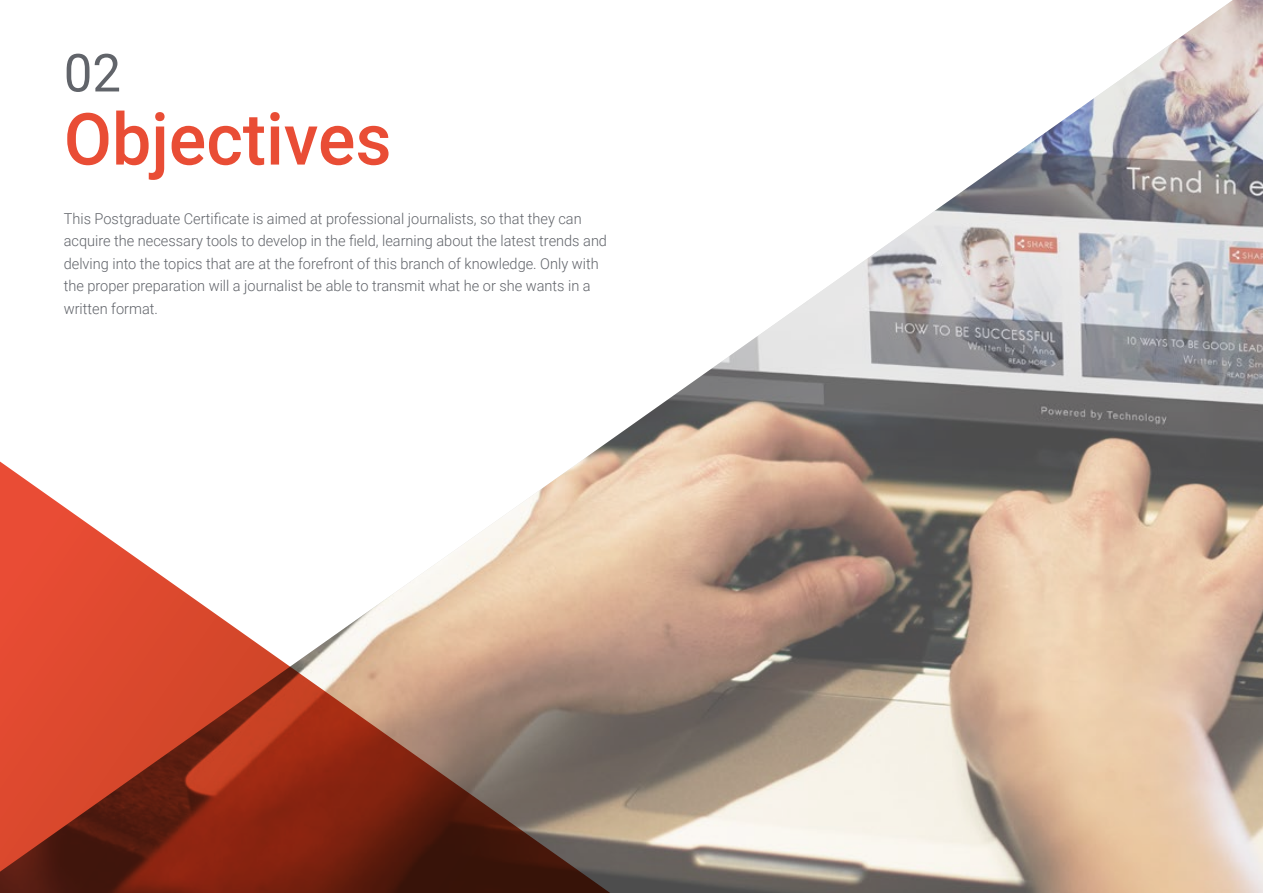
<style>
.page{position:relative;width:1263px;height:893px;background:#fff}
.page>*{position:absolute;margin:0;border:0;box-sizing:border-box;transform-origin:0 0}
.t1{font:500 72px "Roboto";color:#e94d35}
.t2{font:52.5px "Roboto";color:#61646a}
.t3{font:300 15px/22.5px "Roboto";color:#61646a}
</style>
<div class="page">
<img style="left:602px;top:0;width:661px;height:893px">
<svg style="left:0;top:446px;width:640px;height:447px"></svg>
<h2 class="t2" style="left:64px;top:36px;width:59px">02</h2>
<h1 class="t1" style="left:64px;top:89px;width:329px">Objectives</h1>
<p class="t3" style="left:64px;top:207px;width:545px">This Postgraduate Certificate is aimed at professional journalists, so that they can acquire the necessary tools to develop in the field, learning about the latest trends and delving into the topics that are at the forefront of this branch of knowledge. Only with the proper preparation will a journalist be able to transmit what he or she wants in a written format.</p>
</div>
